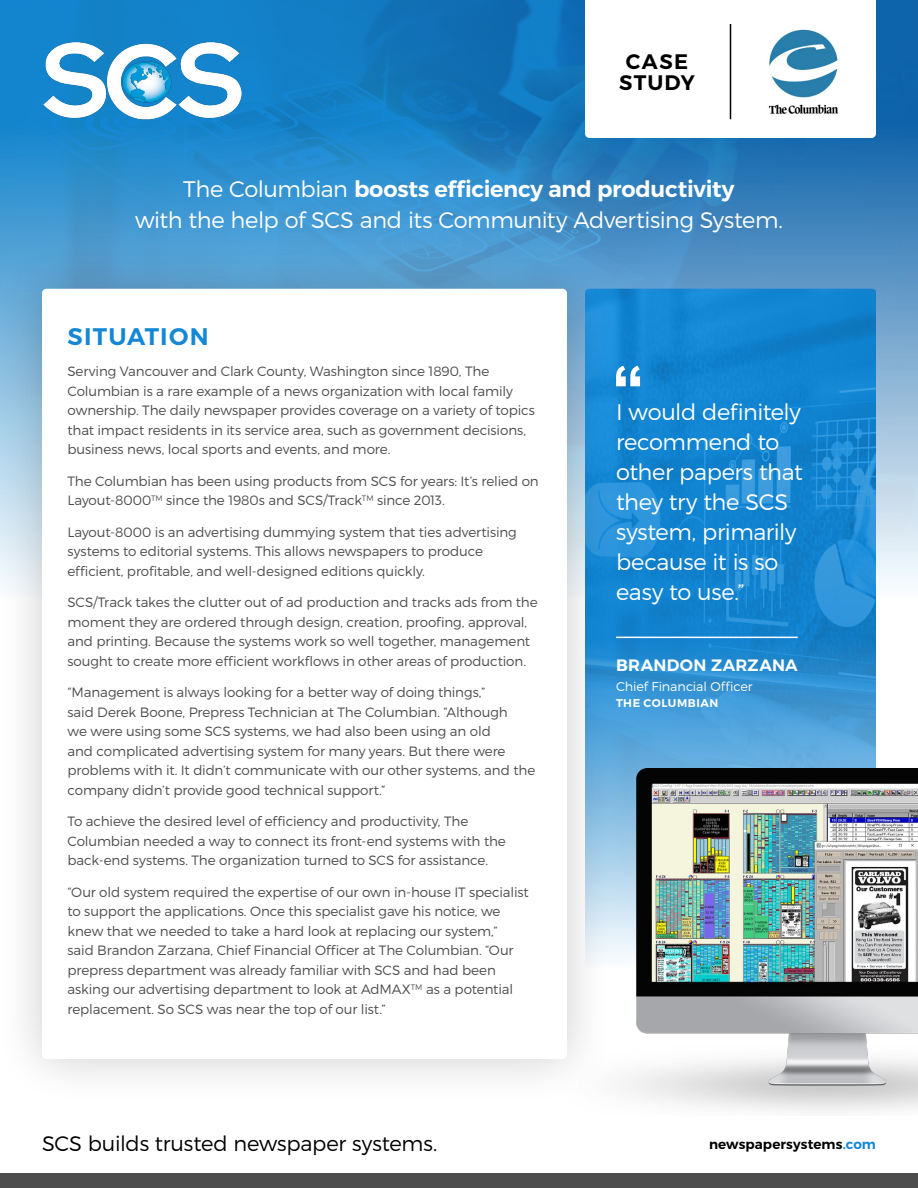
<style>
.page{position:relative;width:918px;height:1188px;background:#fff}
.page>*{position:absolute;margin:0;border:0;box-sizing:border-box;transform-origin:0 0}
.t1{font:600 24px "Montserrat";letter-spacing:.045em;color:#1487d5}
.t2{font:300 22.5px/30px "Montserrat";letter-spacing:-.02em;color:#fff;text-align:center}
.t3{font:300 21px "Montserrat";letter-spacing:-.01em;color:#000}
.t4{font:600 21px/21px "Montserrat";letter-spacing:.06em;color:#000;text-align:center}
.t5{font:600 16.5px "Montserrat";letter-spacing:.02em;color:#fff}
.t6{font:300 13.5px/19.5px "Montserrat";letter-spacing:-.01em;color:#4d4d4d}
.t7{font:600 13.5px "Montserrat";letter-spacing:.005em;color:#000}
.t8{font:300 12.75px "Montserrat";letter-spacing:-.005em;color:#fff}
.t9{font:600 11.25px "Montserrat";letter-spacing:.045em;color:#fff}
.s1{font-weight:600}
.s2{color:#1487d5}
</style>
<div class="page">
<img style="left:0;top:0;width:918px;height:554px">
<img style="left:614px;top:289px;width:262px;height:479px">
<img style="left:42px;top:42px;width:199px;height:77px">
<div style="left:0;top:242px;width:614px;height:864px;background:#000;opacity:.2"></div>
<div style="left:42px;top:289px;width:525px;height:770px;background:#fff;border-radius:4px"></div>
<div style="left:0;top:1173px;width:918px;height:15px;background:#4d4d4d"></div>
<hr style="left:616px;top:637px;width:182px;height:1px;background:#fff">
<img style="left:559px;top:768px;width:359px;height:343px">
<svg style="left:616px;top:366px;width:24px;height:20px"></svg>
<svg style="left:585px;top:0;width:291px;height:138px"></svg>
<hr style="left:730px;top:24px;width:1px;height:95px;background:#000">
<img style="left:760px;top:25px;width:85px;height:93px">
<h3 class="t4" style="left:619px;top:52px;width:77px">CASE<br>STUDY</h3>
<h2 class="t2" style="left:135px;top:174px;width:649px;line-height:30.8px">The Columbian <span class="s1">boosts efficiency and productivity<br></span>with the help of SCS and its Community Advertising System.</h2>
<h1 class="t1" style="left:68px;top:322px;width:143px">SITUATION</h1>
<p class="t6" style="left:68px;top:362px;width:469px">Serving Vancouver and Clark County, Washington since 1890, The Columbian is a rare example of a news organization with local family ownership. The daily newspaper provides coverage on a variety of topics that impact residents in its service area, such as government decisions, business news, local sports and events, and more.</p>
<p class="t6" style="left:68px;top:471px;width:473px">The Columbian has been using products from SCS for years: It’s relied on<br>Layout-8000<sup>TM</sup> since the 1980s and SCS/Track<sup>TM</sup> since 2013.</p>
<p class="t6" style="left:68px;top:522px;width:451px">Layout-8000 is an advertising dummying system that ties advertising systems to editorial systems. This allows newspapers to produce efficient, profitable, and well-designed editions quickly.</p>
<p class="t6" style="left:68px;top:593px;width:472px">SCS/Track takes the clutter out of ad production and tracks ads from the moment they are ordered through design, creation, proofing, approval, and printing. Because the systems work so well together, management sought to create more efficient workflows in other areas of production.</p>
<p class="t6" style="left:68px;top:683px;width:469px">“Management is always looking for a better way of doing things,”<br>said Derek Boone, Prepress Technician at The Columbian. “Although<br>we were using some SCS systems, we had also been using an old<br>and complicated advertising system for many years. But there were problems with it. It didn’t communicate with our other systems, and the company didn’t provide good technical support.”</p>
<p class="t6" style="left:68px;top:812px;width:440px">To achieve the desired level of efficiency and productivity, The<br>Columbian needed a way to connect its front-end systems with the back-end systems. The organization turned to SCS for assistance.</p>
<p class="t6" style="left:68px;top:882px;width:463px">“Our old system required the expertise of our own in-house IT specialist to support the applications. Once this specialist gave his notice, we knew that we needed to take a hard look at replacing our system,”<br>said Brandon Zarzana, Chief Financial Officer at The Columbian. “Our prepress department was already familiar with SCS and had been asking our advertising department to look at AdMAX<sup>TM</sup> as a potential replacement. So SCS was near the top of our list.”</p>
<h2 class="t2" style="left:616px;top:397px;width:188px;text-align:left">I would definitely recommend to other papers that they try the SCS system, primarily because it is so easy to use.”</h2>
<p class="t5" style="left:616px;top:655px;width:183px">BRANDON ZARZANA</p>
<p class="t8" style="left:616px;top:679px;width:138px">Chief Financial Officer</p>
<p class="t9" style="left:616px;top:696px;width:104px">THE COLUMBIAN</p>
<h3 class="t3" style="left:42px;top:1131px;width:397px">SCS builds trusted newspaper systems.</h3>
<p class="t7" style="left:709px;top:1136px;width:168px">newspapersystems<span class="s2">.com</span></p>
</div>
